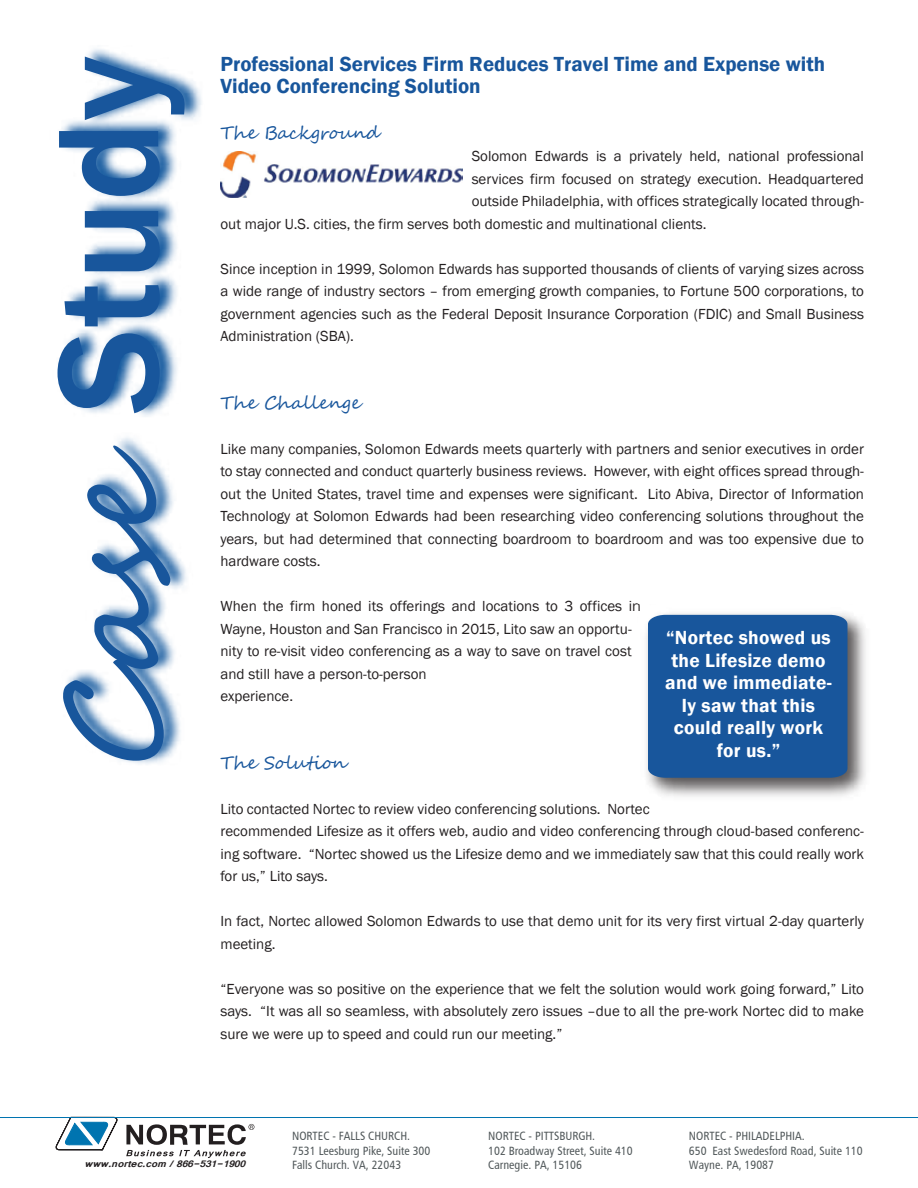
<style>
.page{position:relative;width:918px;height:1188px;background:#fff}
.page>*{position:absolute;margin:0;border:0;box-sizing:border-box;transform-origin:0 0}
.t1{font:500 148.8px "Franklin Gothic";color:#18569c}
.t2{font:600 21px/22.5px "Franklin Gothic";color:#18569c}
.t3{font:600 19.5px/22.5px "Franklin Gothic";letter-spacing:.015em;color:#fff;text-align:center}
.t4{font:18px "Segoe Script";color:#18569c}
.t5{font:15px/22.5px "Franklin Gothic";color:#231f20;text-align:justify}
.t6{font:12px/14.4px "Humanist 777 BT Roman Condensed B";color:#51585a}
.t7{font:italic 700 10.2px "Vrinda";color:#231f20;scale:1.16 1}
.s1{font-family:"Segoe Script";font-weight:400;font-size:130.2px}
</style>
<div class="page">
<img style="left:60px;top:49px;width:185px;height:715px">
<svg style="left:55px;top:1118px;width:63px;height:32px"></svg>
<svg style="left:126px;top:1124px;width:128px;height:34px"></svg>
<img style="left:646px;top:613px;width:220px;height:184px">
<div style="left:648px;top:615px;width:199px;height:163px;background:#18569c"></div>
<div style="left:195px;top:147px;width:12px;height:64px;background:#fff"></div>
<img style="left:220px;top:152px;width:243px;height:46px">
<hr style="left:0;top:1117px;width:918px;height:1px;background:#0074b0">
<h1 class="t1" style="left:17px;top:769px;width:715px;rotate:-90deg"><span class="s1">Case</span> Study</h1>
<h2 class="t2" style="left:220px;top:53px;width:606px">Professional Services Firm Reduces Travel Time and Expense with<br>Video Conferencing Solution</h2>
<p class="t4" style="left:220px;top:118px;width:160px">The Background</p>
<p class="t5" style="left:472px;top:145px;width:394px">Solomon Edwards is a privately held, national professional</p>
<p class="t5" style="left:472px;top:168px;width:394px">services firm focused on strategy execution. Headquartered</p>
<p class="t5" style="left:472px;top:190px;width:394px">outside Philadelphia, with offices strategically located through-</p>
<p class="t5" style="left:220px;top:213px;width:488px">out major U.S. cities, the firm serves both domestic and multinational clients.</p>
<p class="t5" style="left:220px;top:258px;width:645px">Since inception in 1999, Solomon Edwards has supported thousands of clients of varying sizes across a wide range of industry sectors – from emerging growth companies, to Fortune 500 corporations, to government agencies such as the Federal Deposit Insurance Corporation (FDIC) and Small Business Administration (SBA).</p>
<p class="t4" style="left:220px;top:388px;width:141px">The Challenge</p>
<p class="t5" style="left:220px;top:438px;width:645px">Like many companies, Solomon Edwards meets quarterly with partners and senior executives in order to stay connected and conduct quarterly business reviews. However, with eight offices spread through&shy;out the United States, travel time and expenses were significant. Lito Abiva, Director of Information Technology at Solomon Edwards had been researching video conferencing solutions throughout the years, but had determined that connecting boardroom to boardroom and was too expensive due to hardware costs.</p>
<p class="t5" style="left:220px;top:595px;width:421px;text-align:left">When the firm honed its offerings and locations to 3 offices in Wayne, Houston and San Francisco in 2015, Lito saw an opportu&shy;nity to re-visit video conferencing as a way to save on travel cost and still have a person-to-person<br>experience.</p>
<h3 class="t3" style="left:665px;top:627px;width:168px">“Nortec showed us the Lifesize demo and we immediate&shy;ly saw that this could really work for us.”</h3>
<p class="t4" style="left:220px;top:748px;width:127px">The Solution</p>
<p class="t5" style="left:220px;top:798px;width:645px;text-align:left">Lito contacted Nortec to review video conferencing solutions. Nortec<br>recommended Lifesize as it offers web, audio and video conferencing through cloud-based conferenc&shy;ing software. “Nortec showed us the Lifesize demo and we immediately saw that this could really work for us,” Lito says.</p>
<p class="t5" style="left:220px;top:910px;width:645px">In fact, Nortec allowed Solomon Edwards to use that demo unit for its very first virtual 2-day quarterly meeting.</p>
<p class="t5" style="left:220px;top:978px;width:645px">“Everyone was so positive on the experience that we felt the solution would work going forward,” Lito says. “It was all so seamless, with absolutely zero issues –due to all the pre-work Nortec did to make sure we were up to speed and could run our meeting.”</p>
<p class="t6" style="left:292px;top:1129px;width:140px">NORTEC - FALLS CHURCH.<br>7531 Leesburg Pike, Suite 300<br>Falls Church. VA, 22043</p>
<p class="t6" style="left:488px;top:1129px;width:146px">NORTEC - PITTSBURGH.<br>102 Broadway Street, Suite 410<br>Carnegie. PA, 15106</p>
<p class="t6" style="left:689px;top:1129px;width:175px">NORTEC - PHILADELPHIA.<br>650 East Swedesford Road, Suite 110</p>
<p class="t7" style="left:84px;top:1157px;width:143px">www.nortec.com /866-531-1900</p>
<p class="t6" style="left:689px;top:1158px;width:87px">Wayne. PA, 19087</p>
</div>
